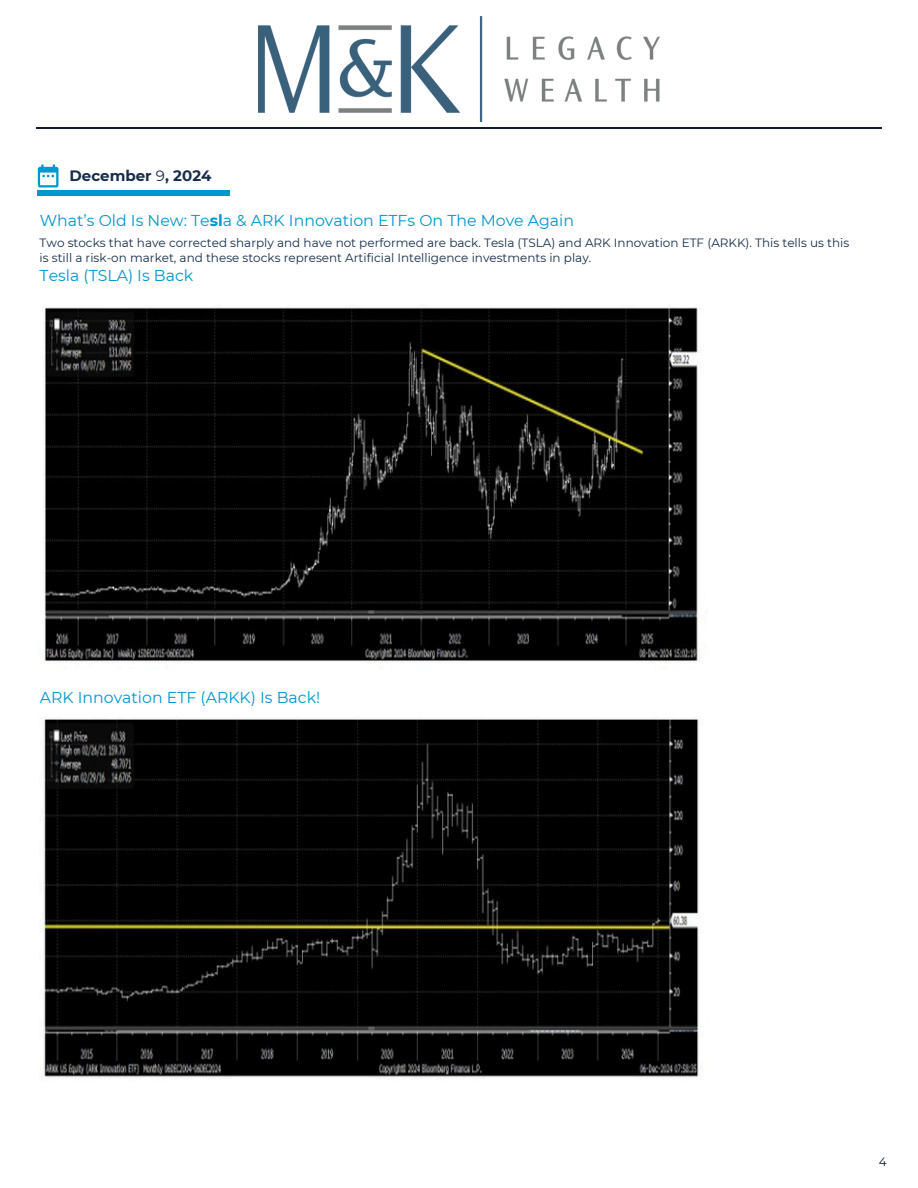
<style>
.page{position:relative;width:918px;height:1188px;background:#fff}
.page>*{position:absolute;margin:0;border:0;box-sizing:border-box;transform-origin:0 0}
.t1{font:15.75px "Montserrat";color:#0097ce}
.t2{font:700 15px "Montserrat";color:#162d4a}
.t3{font:12px/14.7px "Montserrat";color:#152d4a}
.t4{font:12px "Montserrat";color:#00182f}
.s1{font-weight:400}
.s2{font-weight:700}
</style>
<div class="page">
<svg style="left:38px;top:165px;width:21px;height:23px"></svg>
<hr style="left:38px;top:191px;width:192px;height:4px;background:#0097ce">
<hr style="left:36px;top:127px;width:846px;height:2px;background:#121b2e">
<img style="left:44px;top:307px;width:654px;height:355px">
<img style="left:39px;top:718px;width:660px;height:360px">
<img style="left:259px;top:17px;width:400px;height:105px">
<p class="t2" style="left:70px;top:166px;width:143px">December <span class="s1">9</span>, 2024</p>
<p class="t1" style="left:40px;top:211px;width:536px">What’s Old Is New: Te<span class="s2">sl</span>a &amp; ARK Innovation ETFs On The Move Again</p>
<p class="t3" style="left:40px;top:235px;width:811px">Two stocks that have corrected sharply and have not performed are back. Tesla (TSLA) and ARK Innovation ETF (ARKK). This tells us this is still a risk-on market, and these stocks represent Artificial Intelligence investments in play.</p>
<h1 class="t1" style="left:40px;top:265px;width:155px">Tesla (TSLA) Is Back</h1>
<p class="t1" style="left:40px;top:687px;width:282px">ARK Innovation ETF (ARKK) Is Back!</p>
<h1 class="t4" style="left:879px;top:1155px;width:9px">4</h1>
</div>
